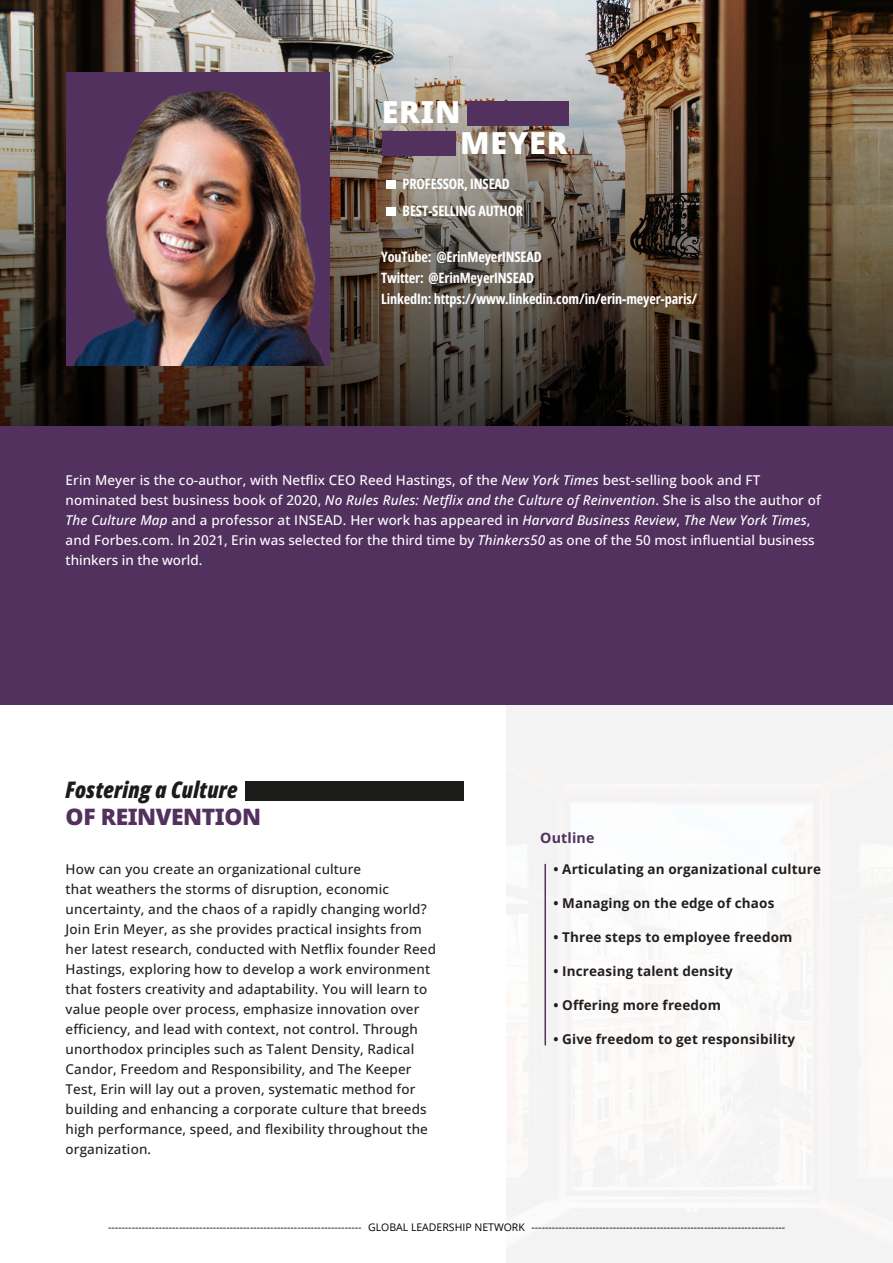
<style>
.page{position:relative;width:893px;height:1263px;background:#fff}
.page>*{position:absolute;margin:0;border:0;box-sizing:border-box;transform-origin:0 0}
.t1{font:900 30.6px/30.6px "Noto Sans";letter-spacing:.025em;color:#fff}
.t2{font:italic 800 22.8px "Open Sans Condensed";letter-spacing:.01em;color:#1b1b1a}
.t3{font:900 22.8px "Noto Sans";letter-spacing:-.02em;color:#52315f}
.t4{font:700 14.25px/20.7px "Open Sans Condensed";letter-spacing:-.01em;color:#fff}
.t5{font:700 14.25px "Noto Sans";letter-spacing:.01em;color:#52315f}
.t6{font:500 13.5px/20px "Open Sans";letter-spacing:.01em;color:#231f20}
.t7{font:500 13.5px/20px "Open Sans";letter-spacing:.01em;color:#fff}
.t8{font:700 13.5px "Open Sans";letter-spacing:.01em;color:#231f20}
.t9{font:10.5px "Open Sans";color:#000}
.s1{font-style:italic}
</style>
<div class="page">
<img style="left:0;top:0;width:893px;height:427px">
<div style="left:468px;top:102px;width:101px;height:24px;background:#52315f"></div>
<div style="left:382px;top:132px;width:74px;height:24px;background:#52315f"></div>
<img style="left:66px;top:73px;width:264px;height:292px">
<div style="left:245px;top:781px;width:219px;height:20px;background:#1b1b1a"></div>
<div style="left:0;top:427px;width:893px;height:278px;background:#52315f"></div>
<hr style="left:544px;top:864px;width:2px;height:181px;background:#52315f">
<div style="left:386px;top:180px;width:10px;height:9px;background:#fff"></div>
<div style="left:386px;top:207px;width:10px;height:9px;background:#fff"></div>
<h1 class="t1" style="left:460px;top:96px;width:109px;text-indent:-78px">ERIN<br>MEYER</h1>
<p class="t4" style="left:403px;top:169px;width:122px;line-height:27.9px">PROFESSOR, INSEAD<br>BEST-SELLING AUTHOR</p>
<p class="t4" style="left:381px;top:246px;width:318px">YouTube: @ErinMeyerINSEAD<br>Twitter: @ErinMeyerINSEAD<br>LinkedIn: https://www.linkedin.com/in/erin-meyer-paris/</p>
<p class="t7" style="left:66px;top:470px;width:757px">Erin Meyer is the co-author, with Netflix CEO Reed Hastings, of the <span class="s1">New York Times</span> best-selling book and FT nominated best business book of 2020, <span class="s1">No Rules Rules: Netflix and the Culture of Reinvention</span>. She is also the author of <span class="s1">The Culture Map</span> and a professor at INSEAD. Her work has appeared in <span class="s1">Harvard Business Review</span>, <span class="s1">The New York Times</span>, and Forbes.com. In 2021, Erin was selected for the third time by <span class="s1">Thinkers50</span> as one of the 50 most influential business thinkers in the world.</p>
<h2 class="t2" style="left:66px;top:773px;width:173px">Fostering a Culture</h2>
<h2 class="t3" style="left:66px;top:800px;width:197px">OF REINVENTION</h2>
<p class="t6" style="left:66px;top:859px;width:372px">How can you create an organizational culture<br>that weathers the storms of disruption, economic uncertainty, and the chaos of a rapidly changing world?<br>Join Erin Meyer, as she provides practical insights from her latest research, conducted with Netflix founder Reed Hastings, exploring how to develop a work environment that fosters creativity and adaptability. You will learn to value people over process, emphasize innovation over efficiency, and lead with context, not control. Through unorthodox principles such as Talent Density, Radical Candor, Freedom and Responsibility, and The Keeper Test, Erin will lay out a proven, systematic method for building and enhancing a corporate culture that breeds high performance, speed, and flexibility throughout the organization.</p>
<p class="t5" style="left:540px;top:828px;width:56px">Outline</p>
<p class="t8" style="left:553px;top:860px;width:269px">• Articulating an organizational culture</p>
<p class="t8" style="left:553px;top:894px;width:223px">• Managing on the edge of chaos</p>
<p class="t8" style="left:553px;top:928px;width:241px">• Three steps to employee freedom</p>
<p class="t8" style="left:553px;top:961px;width:181px">• Increasing talent density</p>
<p class="t8" style="left:553px;top:995px;width:169px">• Offering more freedom</p>
<p class="t8" style="left:553px;top:1029px;width:243px">• Give freedom to get responsibility</p>
<p class="t9" style="left:108px;top:1219px;width:679px">--------------------------------------------------------------------------- GLOBAL LEADERSHIP NETWORK ---------------------------------------------------------------------------</p>
</div>
